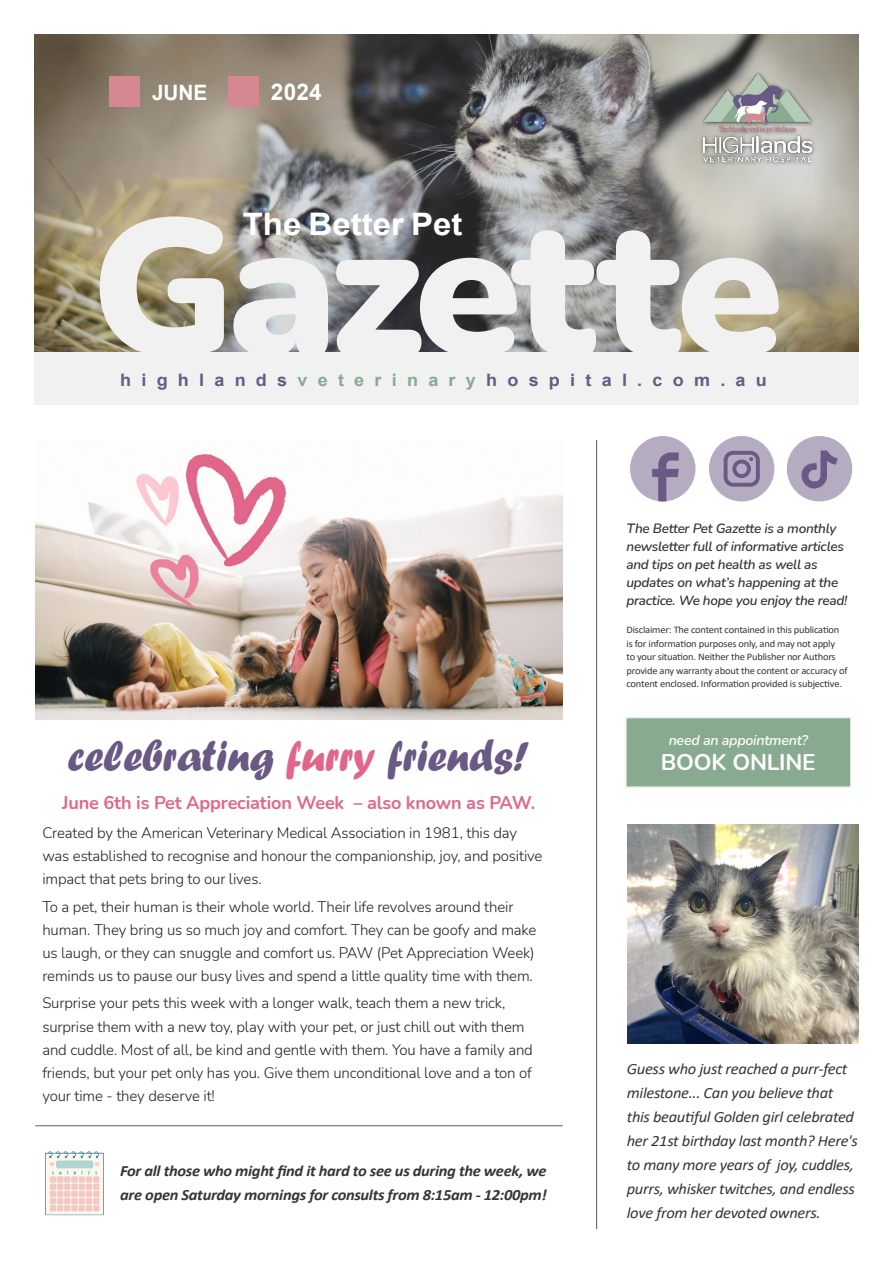
<style>
.page{position:relative;width:893px;height:1263px;background:#fff}
.page>*{position:absolute;margin:0;border:0;box-sizing:border-box;transform-origin:0 0}
.t1{font:900 193.5px "Nunito";letter-spacing:-.04em;color:#f1f1f1}
.t2{font:45px "Forte";letter-spacing:-.01em;color:#6a5985}
.t3{font:700 31.05px "Arial";color:#fff;scale:1.06 1}
.t4{font:700 22.95px "Arial";color:#fff}
.t5{font:700 22.8px "Nunito";letter-spacing:-.01em;color:#fff}
.t6{font:700 21.15px "Arial";color:#fff}
.t7{font:700 18.45px "Nunito";letter-spacing:-.01em;color:#e2668a}
.t8{font:700 17.1px "Arial";letter-spacing:.57em;color:#6a5985;scale:1.05 1}
.t9{font:italic 15.6px/24px "Calibri";letter-spacing:-.02em;color:#393631;scale:1.05 1}
.t10{font:italic 700 15.6px/24px "Calibri";letter-spacing:-.02em;color:#393631;scale:1.05 1}
.t11{font:300 15px/23.1px "Nunito";letter-spacing:-.01em;color:#231f20}
.t12{font:italic 600 14.25px "Nunito";letter-spacing:-.02em;color:#fff}
.t13{font:italic 600 13.5px/18px "Nunito";letter-spacing:-.02em;color:#393631}
.t14{font:10.05px/13.5px "Calibri";letter-spacing:-.02em;color:#393631;scale:1.04 1}
.s1{color:#88ab8f}
.s2{color:#e2668a}
</style>
<div class="page">
<img style="left:34px;top:34px;width:825px;height:318px">
<div style="left:625px;top:717px;width:226px;height:71px;background:#88ab8f;border:1px solid #e9efe9"></div>
<div style="left:630px;top:436px;width:65px;height:65px;background:#b5acc2;border-radius:50%"></div>
<svg style="left:652px;top:452px;width:27px;height:50px"></svg>
<div style="left:709px;top:436px;width:65px;height:65px;background:#b5acc2;border-radius:50%"></div>
<div style="left:724px;top:451px;width:36px;height:36px;border:4px solid #6a5985;border-radius:7px"></div>
<div style="left:732px;top:459px;width:19px;height:19px;border:4px solid #6a5985;border-radius:50%"></div>
<svg style="left:749px;top:457px;width:4px;height:4px"></svg>
<div style="left:787px;top:436px;width:65px;height:65px;background:#b5acc2;border-radius:50%"></div>
<svg style="left:801px;top:450px;width:37px;height:39px"></svg>
<hr style="left:596px;top:440px;width:1px;height:789px;background:#636366">
<div style="left:34px;top:352px;width:825px;height:53px;background:#f1f1f1"></div>
<div style="left:228px;top:77px;width:31px;height:30px;background:#d58892"></div>
<div style="left:109px;top:77px;width:31px;height:30px;background:#d58892"></div>
<div style="left:700px;top:70px;width:116px;height:97px;background:#231f20;opacity:.8"></div>
<img style="left:704px;top:74px;width:107px;height:88px">
<img style="left:35px;top:454px;width:528px;height:266px">
<img style="left:627px;top:825px;width:232px;height:219px">
<hr style="left:35px;top:1125px;width:528px;height:1px;background:#636366">
<img style="left:45px;top:1152px;width:59px;height:64px">
<h3 class="t6" style="left:152px;top:77px;width:57px">JUNE</h3>
<h3 class="t4" style="left:271px;top:76px;width:52px">2024</h3>
<h3 class="t3" style="left:243px;top:202px;width:209px">The Better Pet</h3>
<h1 class="t1" style="left:91px;top:149px;width:694px">Gazette</h1>
<p class="t8" style="left:120px;top:367px;width:617px">highlands<span class="s1">veterinary</span>hospital.com.au</p>
<h2 class="t2" style="left:67px;top:729px;width:464px">celebrating <span class="s2">furry</span> friends!</h2>
<p class="t7" style="left:62px;top:789px;width:474px">June 6th is Pet Appreciation Week – also known as PAW.</p>
<p class="t11" style="left:42px;top:821px;width:502px">Created by the American Veterinary Medical Association in 1981, this day was established to recognise and honour the companionship, joy, and positive impact that pets bring to our lives.</p>
<p class="t11" style="left:42px;top:894px;width:496px">To a pet, their human is their whole world. Their life revolves around their human. They bring us so much joy and comfort. They can be goofy and make us laugh, or they can snuggle and comfort us. PAW (Pet Appreciation Week) reminds us to pause our busy lives and spend a little quality time with them.</p>
<p class="t11" style="left:42px;top:991px;width:492px">Surprise your pets this week with a longer walk, teach them a new trick, surprise them with a new toy, play with your pet, or just chill out with them and cuddle. Most of all, be kind and gentle with them. You have a family and friends, but your pet only has you. Give them unconditional love and a ton of your time - they deserve it!</p>
<p class="t10" style="left:120px;top:1158px;width:408px">For all those who might find it hard to see us during the week, we are open Saturday mornings for consults from 8:15am - 12:00pm!</p>
<p class="t13" style="left:626px;top:519px;width:222px">The Better Pet Gazette is a monthly newsletter full of informative articles and tips on pet health as well as updates on what’s happening at the practice. We hope you enjoy the read!</p>
<p class="t14" style="left:626px;top:623px;width:214px">Disclaimer: The content contained in this publication is for information purposes only, and may not apply<br>to your situation. Neither the Publisher nor Authors provide any warranty about the content or accuracy of content enclosed. Information provided is subjective.</p>
<p class="t12" style="left:669px;top:730px;width:141px">need an appointment?</p>
<h3 class="t5" style="left:661px;top:745px;width:156px">BOOK ONLINE</h3>
<p class="t9" style="left:627px;top:1056px;width:222px">Guess who just reached a purr-fect milestone... Can you believe that this beautiful Golden girl celebrated her 21st birthday last month? Here's to many more years of joy, cuddles, purrs, whisker twitches, and endless love from her devoted owners.</p>
</div>
